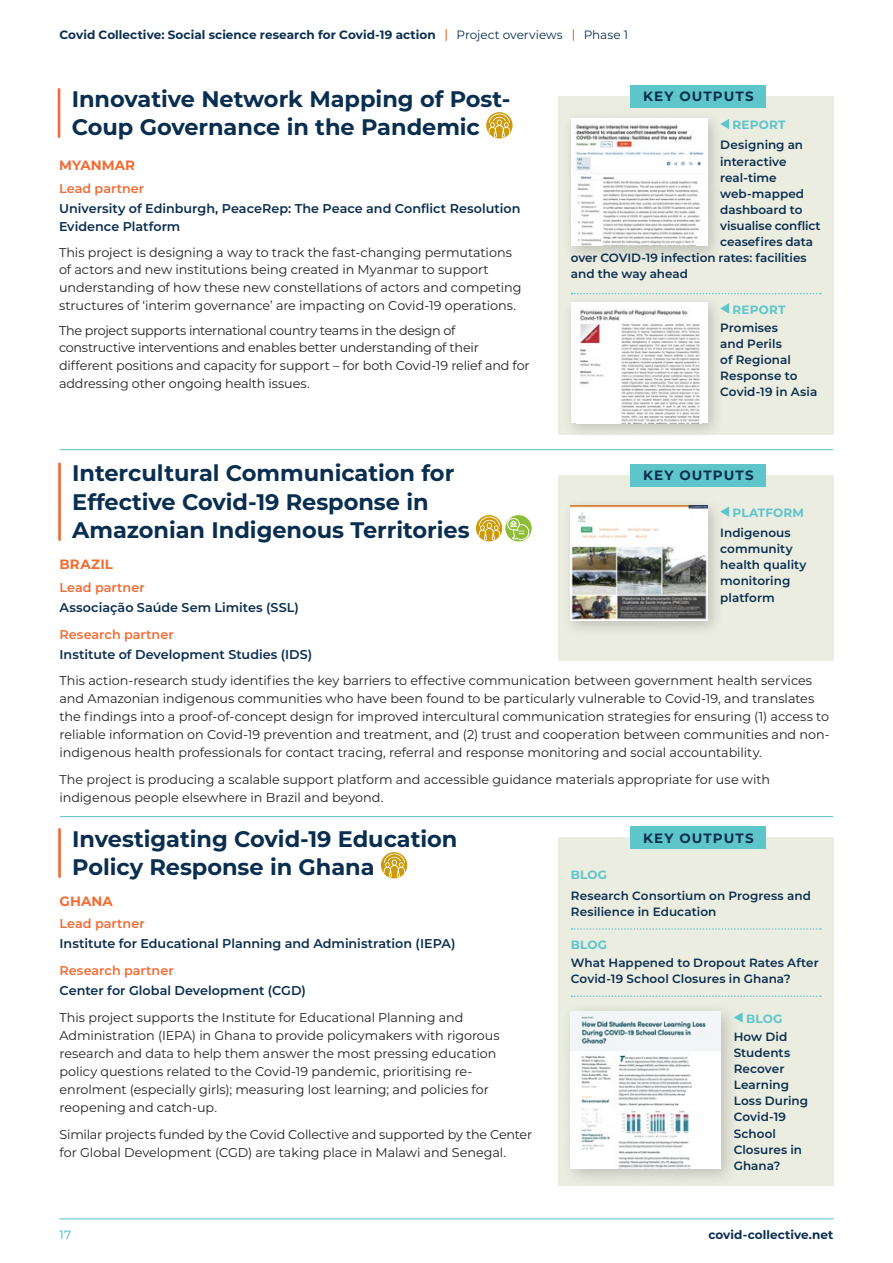
<style>
.page{position:relative;width:893px;height:1263px;background:#fff}
.page>*{position:absolute;margin:0;border:0;box-sizing:border-box;transform-origin:0 0}
.t1{font:700 22.5px/28.5px "Montserrat";color:#0a2e4f}
.t2{font:700 13.5px "Montserrat";letter-spacing:.08em;color:#0a2e4f}
.t3{font:700 13.5px "Montserrat";letter-spacing:.01em;color:#f06c34}
.t4{font:12.75px/18px "Montserrat";letter-spacing:-.005em;color:#231f20}
.t5{font:600 12.75px/18px "Montserrat";color:#0a2e4f}
.t6{font:600 12.75px "Montserrat";color:#f06c34}
.t7{font:600 12px/16.2px "Montserrat";letter-spacing:.005em;color:#0a2e4f}
.t8{font:700 12px "Montserrat";letter-spacing:.005em;color:#0a2e4f}
.t9{font:700 12px "Montserrat";letter-spacing:.015em;color:#5ec6ca}
.t10{font:12px "Montserrat";color:#0a2e4f}
.t11{font:500 12px "Montserrat";color:#5ec6ca}
</style>
<div class="page">
<hr style="left:60px;top:1218px;width:773px;height:1px;background:#5ec6ca">
<hr style="left:60px;top:449px;width:773px;height:1px;background:#5ec6ca">
<hr style="left:60px;top:816px;width:773px;height:1px;background:#5ec6ca">
<hr style="left:58px;top:89px;width:2px;height:48px;background:#f06c34">
<img style="left:486px;top:112px;width:27px;height:27px;border-radius:13px">
<hr style="left:58px;top:464px;width:3px;height:76px;background:#f06c34">
<img style="left:476px;top:515px;width:26px;height:26px;border-radius:13px">
<img style="left:505px;top:515px;width:27px;height:26px;border-radius:13px">
<hr style="left:58px;top:829px;width:3px;height:48px;background:#f06c34">
<img style="left:381px;top:852px;width:26px;height:26px;border-radius:13px">
<div style="left:558px;top:838px;width:275px;height:348px;background:#ebede1"></div>
<svg style="left:572px;top:928px;width:249px;height:2px"></svg>
<svg style="left:572px;top:995px;width:249px;height:2px"></svg>
<div style="left:560px;top:1001px;width:180px;height:187px;background:#231f20;opacity:.22"></div>
<img style="left:571px;top:1011px;width:150px;height:158px">
<svg style="left:734px;top:1012px;width:9px;height:11px"></svg>
<div style="left:630px;top:827px;width:136px;height:22px;background:#5ec6ca"></div>
<div style="left:558px;top:96px;width:275px;height:338px;background:#ebede1"></div>
<svg style="left:724px;top:293px;width:97px;height:1px"></svg>
<div style="left:561px;top:109px;width:163px;height:154px;background:#231f20;opacity:.22"></div>
<div style="left:571px;top:118px;width:136px;height:128px;background:#fff"></div>
<img style="left:575px;top:124px;width:129px;height:122px">
<svg style="left:720px;top:119px;width:9px;height:10px"></svg>
<div style="left:561px;top:293px;width:163px;height:147px;background:#231f20;opacity:.22"></div>
<div style="left:571px;top:303px;width:136px;height:120px;background:#fff"></div>
<img style="left:579px;top:309px;width:121px;height:114px">
<svg style="left:720px;top:303px;width:9px;height:11px"></svg>
<div style="left:558px;top:475px;width:275px;height:186px;background:#ebede1"></div>
<div style="left:561px;top:496px;width:163px;height:142px;background:#231f20;opacity:.22"></div>
<img style="left:571px;top:505px;width:136px;height:116px">
<svg style="left:720px;top:506px;width:9px;height:11px"></svg>
<div style="left:630px;top:85px;width:136px;height:22px;background:#5ec6ca"></div>
<div style="left:630px;top:464px;width:136px;height:22px;background:#5ec6ca"></div>
<p class="t8" style="left:60px;top:26px;width:378px">Covid Collective: Social science research for Covid-19 action</p>
<p class="t10" style="left:457px;top:27px;width:108px">Project overviews</p>
<p class="t10" style="left:584px;top:27px;width:46px">Phase 1</p>
<h1 class="t1" style="left:72px;top:83px;width:440px">Innovative Network Mapping of Post-<br>Coup Governance in the Pandemic</h1>
<p class="t3" style="left:59px;top:156px;width:78px">MYANMAR</p>
<p class="t6" style="left:59px;top:179px;width:87px">Lead partner</p>
<p class="t5" style="left:59px;top:199px;width:463px">University of Edinburgh, PeaceRep: The Peace and Conflict Resolution<br>Evidence Platform</p>
<p class="t4" style="left:59px;top:243px;width:464px;line-height:17.5px">This project is designing a way to track the fast-changing permutations of actors and new institutions being created in Myanmar to support understanding of how these new constellations of actors and competing structures of ‘interim governance’ are impacting on Covid-19 operations.</p>
<p class="t4" style="left:59px;top:321px;width:472px;line-height:17.5px">The project supports international country teams in the design of constructive interventions and enables better understanding of their different positions and capacity for support – for both Covid-19 relief and for addressing other ongoing health issues.</p>
<p class="t2" style="left:643px;top:86px;width:112px">KEY OUTPUTS</p>
<p class="t9" style="left:733px;top:116px;width:54px">REPORT</p>
<p class="t7" style="left:720px;top:137px;width:84px">Designing an</p>
<p class="t7" style="left:720px;top:153px;width:68px">interactive</p>
<p class="t7" style="left:720px;top:169px;width:58px">real-time</p>
<p class="t7" style="left:720px;top:185px;width:85px">web-mapped</p>
<p class="t7" style="left:720px;top:201px;width:84px">dashboard to</p>
<p class="t7" style="left:720px;top:217px;width:102px">visualise conflict</p>
<p class="t7" style="left:720px;top:233px;width:94px">ceasefires data</p>
<p class="t7" style="left:571px;top:249px;width:237px">over COVID-19 infection rates: facilities</p>
<p class="t7" style="left:571px;top:266px;width:119px">and the way ahead</p>
<p class="t9" style="left:733px;top:301px;width:54px">REPORT</p>
<p class="t7" style="left:720px;top:319px;width:99px">Promises<br>and Perils<br>of Regional<br>Response to<br>Covid-19 in Asia</p>
<h1 class="t1" style="left:72px;top:458px;width:399px">Intercultural Communication for<br>Effective Covid-19 Response in<br>Amazonian Indigenous Territories</h1>
<p class="t3" style="left:60px;top:554px;width:55px">BRAZIL</p>
<p class="t6" style="left:60px;top:579px;width:87px">Lead partner</p>
<p class="t5" style="left:60px;top:598px;width:241px">Associação Saúde Sem Limites (SSL)</p>
<p class="t6" style="left:60px;top:626px;width:116px">Research partner</p>
<p class="t5" style="left:60px;top:644px;width:254px">Institute of Development Studies (IDS)</p>
<p class="t4" style="left:60px;top:671px;width:772px">This action-research study identifies the key barriers to effective communication between government health services and Amazonian indigenous communities who have been found to be particularly vulnerable to Covid-19, and translates the fi ndings into a proof-of-concept design for improved intercultural communication strategies for ensuring (1) access to reliable information on Covid-19 prevention and treatment, and (2) trust and cooperation between communities and non&shy;indigenous health professionals for contact tracing, referral and response monitoring and social accountability.</p>
<p class="t4" style="left:60px;top:770px;width:712px">The project is producing a scalable support platform and accessible guidance materials appropriate for use with indigenous people elsewhere in Brazil and beyond.</p>
<h1 class="t1" style="left:72px;top:823px;width:387px">Investigating Covid-19 Education<br>Policy Response in Ghana</h1>
<p class="t3" style="left:60px;top:891px;width:55px">GHANA</p>
<p class="t6" style="left:60px;top:915px;width:87px">Lead partner</p>
<p class="t5" style="left:60px;top:934px;width:397px">Institute for Educational Planning and Administration (IEPA)</p>
<p class="t6" style="left:60px;top:961px;width:116px">Research partner</p>
<p class="t5" style="left:60px;top:981px;width:248px">Center for Global Development (CGD)</p>
<p class="t4" style="left:60px;top:1007px;width:442px">This project supports the Institute for Educational Planning and Administration (IEPA) in Ghana to provide policymakers with rigorous research and data to help them answer the most pressing education policy questions related to the Covid-19 pandemic, prioritising re&shy;enrolment (especially girls); measuring lost learning; and policies for reopening and catch-up.</p>
<p class="t4" style="left:60px;top:1124px;width:474px">Similar projects funded by the Covid Collective and supported by the Center for Global Development (CGD) are taking place in Malawi and Senegal.</p>
<p class="t2" style="left:643px;top:465px;width:112px">KEY OUTPUTS</p>
<p class="t9" style="left:733px;top:504px;width:73px">PLATFORM</p>
<p class="t7" style="left:720px;top:524px;width:88px">Indigenous community health quality monitoring platform</p>
<p class="t2" style="left:643px;top:828px;width:112px">KEY OUTPUTS</p>
<p class="t9" style="left:571px;top:866px;width:38px">BLOG</p>
<p class="t7" style="left:571px;top:887px;width:242px">Research Consortium on Progress and<br>Resilience in Education</p>
<p class="t9" style="left:571px;top:936px;width:38px">BLOG</p>
<p class="t7" style="left:571px;top:954px;width:249px">What Happened to Dropout Rates After<br>Covid-19 School Closures in Ghana?</p>
<p class="t9" style="left:746px;top:1009px;width:38px">BLOG</p>
<p class="t7" style="left:734px;top:1028px;width:76px">How Did<br>Students<br>Recover<br>Learning<br>Loss During<br>Covid-19<br>School<br>Closures in<br>Ghana?</p>
<p class="t11" style="left:60px;top:1226px;width:13px">17</p>
<p class="t8" style="left:708px;top:1226px;width:127px">covid-collective.net</p>
</div>
